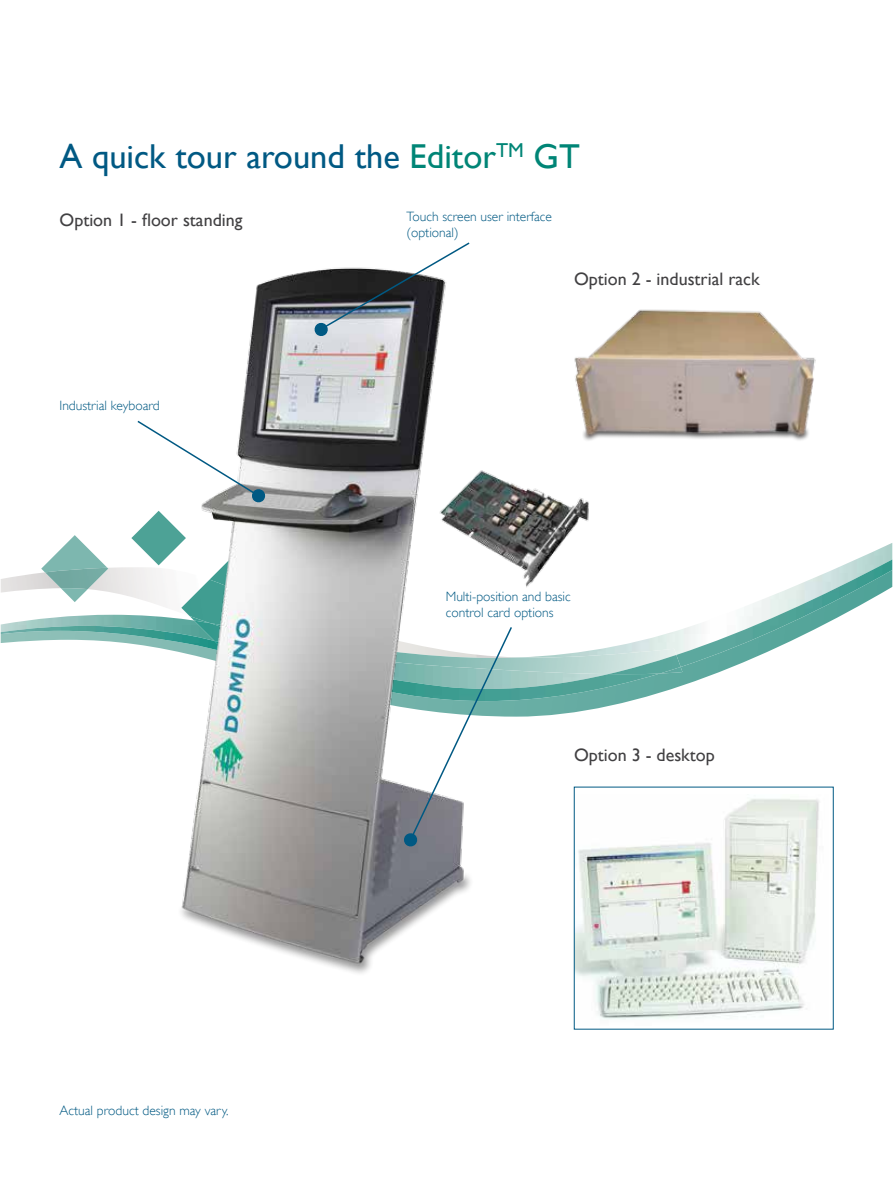
<style>
.page{position:relative;width:893px;height:1191px;background:#fff}
.page>*{position:absolute;margin:0;border:0;box-sizing:border-box;transform-origin:0 0}
.t1{font:34.5px "Gill Sans";color:#005983}
.t2{font:18px "Gill Sans";color:#414042}
.t3{font:300 13.5px/16.5px "Gill Sans";color:#005983}
.s1{color:#008576}
</style>
<div class="page">
<img style="left:1px;top:559px;width:891px;height:142px">
<img style="left:609px;top:655px;width:72px;height:19px">
<img style="left:38px;top:270px;width:537px;height:760px">
<svg style="left:136px;top:419px;width:131px;height:85px"></svg>
<svg style="left:404px;top:625px;width:109px;height:223px"></svg>
<img style="left:431px;top:467px;width:161px;height:124px">
<img style="left:576px;top:799px;width:243px;height:221px">
<img style="left:567px;top:295px;width:249px;height:158px">
<svg style="left:315px;top:242px;width:156px;height:96px"></svg>
<h1 class="t1" style="left:60px;top:136px;width:522px">A quick tour around the <span class="s1">Editor</span><sup>TM</sup> <span class="s1">GT</span></h1>
<h2 class="t2" style="left:60px;top:209px;width:184px">Option 1 - floor standing</h2>
<p class="t3" style="left:60px;top:397px;width:102px">Industrial keyboard</p>
<p class="t3" style="left:60px;top:1102px;width:170px">Actual product design may vary.</p>
<p class="t3" style="left:407px;top:208px;width:147px">Touch screen user interface (optional)</p>
<h2 class="t2" style="left:574px;top:268px;width:187px">Option 2 - industrial rack</h2>
<p class="t3" style="left:446px;top:588px;width:126px">Multi-position and basic control card options</p>
<h2 class="t2" style="left:574px;top:744px;width:142px">Option 3 - desktop</h2>
</div>
